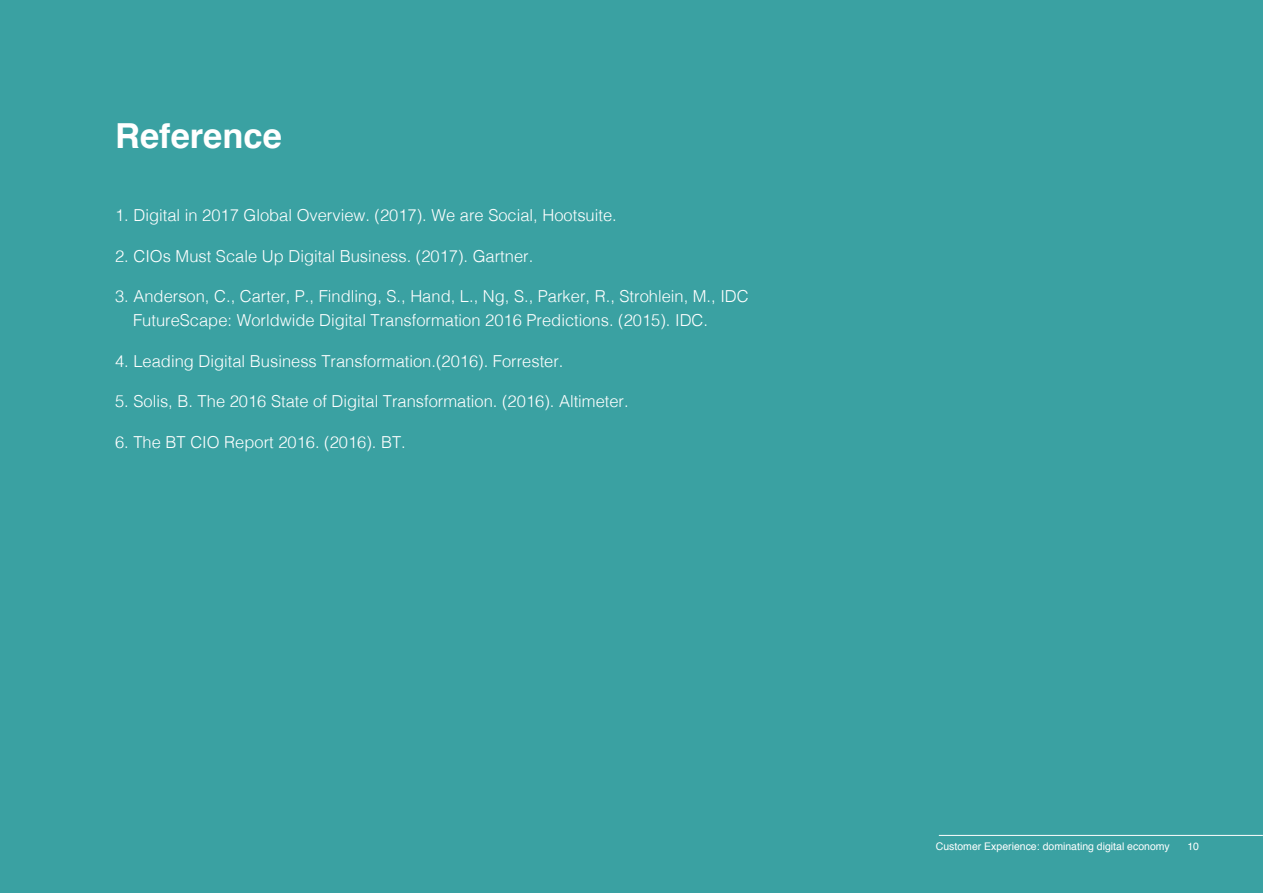
<style>
.page{position:relative;width:1263px;height:893px;background:#fff}
.page>*{position:absolute;margin:0;border:0;box-sizing:border-box;transform-origin:0 0}
.t1{font:700 34.5px "Helvetica";color:#fff}
.t2{font:300 16.5px/24px "Helvetica";color:#fff}
.t3{font:10.5px "Helvetica";color:#fff}
</style>
<div class="page">
<div style="left:0;top:0;width:1263px;height:892px;background:#3aa1a2"></div>
<hr style="left:939px;top:835px;width:324px;height:1px;background:#fff">
<h1 class="t1" style="left:115px;top:121px;width:168px">Reference</h1>
<p class="t2" style="left:115px;top:205px;width:503px">1. Digital in 2017 Global Overview. (2017). We are Social, Hootsuite.</p>
<p class="t2" style="left:115px;top:245px;width:420px">2. CIOs Must Scale Up Digital Business. (2017). Gartner.</p>
<p class="t2" style="left:133px;top:286px;width:617px;text-indent:-18px">3. Anderson, C., Carter, P., Findling, S., Hand, L., Ng, S., Parker, R., Strohlein, M., IDC<br>FutureScape: Worldwide Digital Transformation 2016 Predictions. (2015). IDC.</p>
<p class="t2" style="left:115px;top:350px;width:450px">4. Leading Digital Business Transformation.(2016). Forrester.</p>
<p class="t2" style="left:115px;top:391px;width:515px">5. Solis, B. The 2016 State of Digital Transformation. (2016). Altimeter.</p>
<p class="t2" style="left:115px;top:431px;width:292px">6. The BT CIO Report 2016. (2016). BT.</p>
<p class="t3" style="left:936px;top:842px;width:236px">Customer Experience: dominating digital economy</p>
<p class="t3" style="left:1187px;top:842px;width:13px">10</p>
</div>
